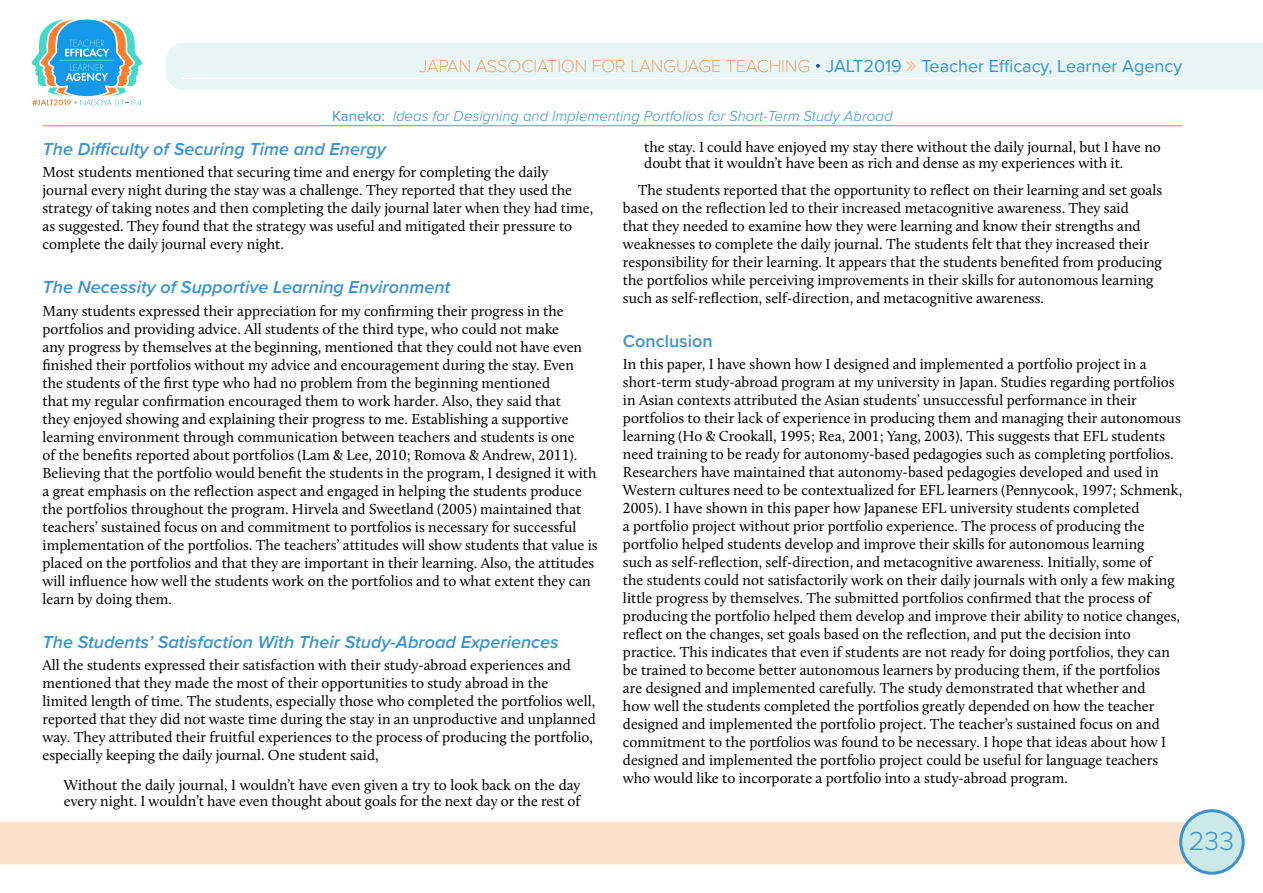
<style>
.page{position:relative;width:1263px;height:893px;background:#fff}
.page>*{position:absolute;margin:0;border:0;box-sizing:border-box;transform-origin:0 0}
.t1{font:300 27px "Proxima Nova";color:#3a93d0}
.t2{font:italic 600 18px "Proxima Nova";color:#3a93d0}
.t3{font:18px "Proxima Nova";color:#3a93d0}
.t4{font:600 18px "Proxima Nova";color:#3a93d0}
.t5{font:15px/18px "Calluna";color:#000}
.t6{font:italic 300 15px "Proxima Nova";color:#3a93d0}
.s1{font-family:"Proxima Nova T";font-weight:100;color:#f57d2d}
.s2{font-weight:300;color:#24408f}
.s3{font-weight:400;font-style:normal}
</style>
<div class="page">
<div style="left:0;top:822px;width:1190px;height:42px;background:#fee1cb"></div>
<div style="left:1181px;top:811px;width:62px;height:62px;background:#cbe9e6;border-radius:50%"></div>
<div style="left:1179px;top:809px;width:66px;height:66px;border:3px solid #3a93d0;border-radius:50%"></div>
<svg style="left:31px;top:19px;width:112px;height:87px"></svg>
<div style="left:166px;top:43px;width:1097px;height:47px;background:#e9f5f3"></div>
<hr style="left:182px;top:78px;width:1000px;height:1px;background:#fff">
<hr style="left:43px;top:126px;width:1139px;height:1px;background:#f57d2d">
<svg style="left:907px;top:61px;width:9px;height:10px"></svg>
<p class="t3" style="left:419px;top:52px;width:764px"><span class="s1">JAPAN ASSOCIATION FOR LANGUAGE TEACHING</span> <span class="s2">•</span> JALT2019 Teacher Efficacy, Learner Agency</p>
<p class="t6" style="left:332px;top:105px;width:562px"><span class="s3">Kaneko:</span> Ideas for Designing and Implementing Portfolios for Short-Term Study Abroad</p>
<p class="t2" style="left:43px;top:135px;width:345px">The Difficulty of Securing Time and Energy</p>
<p class="t5" style="left:43px;top:163px;width:552px">Most students mentioned that securing time and energy for completing the daily journal every night during the stay was a challenge. They reported that they used the strategy of taking notes and then completing the daily journal later when they had time, as suggested. They found that the strategy was useful and mitigated their pressure to complete the daily journal every night.</p>
<p class="t2" style="left:43px;top:274px;width:409px">The Necessity of Supportive Learning Environment</p>
<p class="t5" style="left:43px;top:301px;width:557px">Many students expressed their appreciation for my confirming their progress in the portfolios and providing advice. All students of the third type, who could not make<br>any progress by themselves at the beginning, mentioned that they could not have even finished their portfolios without my advice and encouragement during the stay. Even the students of the first type who had no problem from the beginning mentioned<br>that my regular confirmation encouraged them to work harder. Also, they said that<br>they enjoyed showing and explaining their progress to me. Establishing a supportive learning environment through communication between teachers and students is one<br>of the benefits reported about portfolios (Lam &amp; Lee, 2010; Romova &amp; Andrew, 2011).<br>Believing that the portfolio would benefit the students in the program, I designed it with a great emphasis on the reflection aspect and engaged in helping the students produce the portfolios throughout the program. Hirvela and Sweetland (2005) maintained that teachers’ sustained focus on and commitment to portfolios is necessary for successful implementation of the portfolios. The teachers’ attitudes will show students that value is placed on the portfolios and that they are important in their learning. Also, the attitudes will influence how well the students work on the portfolios and to what extent they can learn by doing them.</p>
<p class="t2" style="left:43px;top:629px;width:518px">The Students’ Satisfaction With Their Study-Abroad Experiences</p>
<p class="t5" style="left:43px;top:656px;width:555px">All the students expressed their satisfaction with their study-abroad experiences and mentioned that they made the most of their opportunities to study abroad in the limited length of time. The students, especially those who completed the portfolios well, reported that they did not waste time during the stay in an unproductive and unplanned way. They attributed their fruitful experiences to the process of producing the portfolio, especially keeping the daily journal. One student said,</p>
<p class="t5" style="left:64px;top:776px;width:518px;line-height:16.5px">Without the daily journal, I wouldn’t have even given a try to look back on the day every night. I wouldn’t have even thought about goals for the next day or the rest of</p>
<p class="t5" style="left:644px;top:138px;width:518px;line-height:16.5px">the stay. I could have enjoyed my stay there without the daily journal, but I have no doubt that it wouldn’t have been as rich and dense as my experiences with it.</p>
<p class="t5" style="left:623px;top:180px;width:541px;text-indent:15px">The students reported that the opportunity to reflect on their learning and set goals based on the reflection led to their increased metacognitive awareness. They said<br>that they needed to examine how they were learning and know their strengths and weaknesses to complete the daily journal. The students felt that they increased their responsibility for their learning. It appears that the students benefited from producing the portfolios while perceiving improvements in their skills for autonomous learning such as self-reflection, self-direction, and metacognitive awareness.</p>
<p class="t4" style="left:623px;top:328px;width:91px">Conclusion</p>
<p class="t5" style="left:623px;top:355px;width:561px">In this paper, I have shown how I designed and implemented a portfolio project in a short-term study-abroad program at my university in Japan. Studies regarding portfolios in Asian contexts attributed the Asian students’ unsuccessful performance in their portfolios to their lack of experience in producing them and managing their autonomous learning (Ho &amp; Crookall, 1995; Rea, 2001; Yang, 2003). This suggests that EFL students need training to be ready for autonomy-based pedagogies such as completing portfolios.<br>Researchers have maintained that autonomy-based pedagogies developed and used in Western cultures need to be contextualized for EFL learners (Pennycook, 1997; Schmenk, 2005). I have shown in this paper how Japanese EFL university students completed<br>a portfolio project without prior portfolio experience. The process of producing the portfolio helped students develop and improve their skills for autonomous learning<br>such as self-reflection, self-direction, and metacognitive awareness. Initially, some of<br>the students could not satisfactorily work on their daily journals with only a few making little progress by themselves. The submitted portfolios confirmed that the process of producing the portfolio helped them develop and improve their ability to notice changes, reflect on the changes, set goals based on the reflection, and put the decision into practice. This indicates that even if students are not ready for doing portfolios, they can be trained to become better autonomous learners by producing them, if the portfolios are designed and implemented carefully. The study demonstrated that whether and<br>how well the students completed the portfolios greatly depended on how the teacher designed and implemented the portfolio project. The teacher’s sustained focus on and commitment to the portfolios was found to be necessary. I hope that ideas about how I designed and implemented the portfolio project could be useful for language teachers who would like to incorporate a portfolio into a study-abroad program.</p>
<h1 class="t1" style="left:1189px;top:820px;width:47px">233</h1>
</div>
